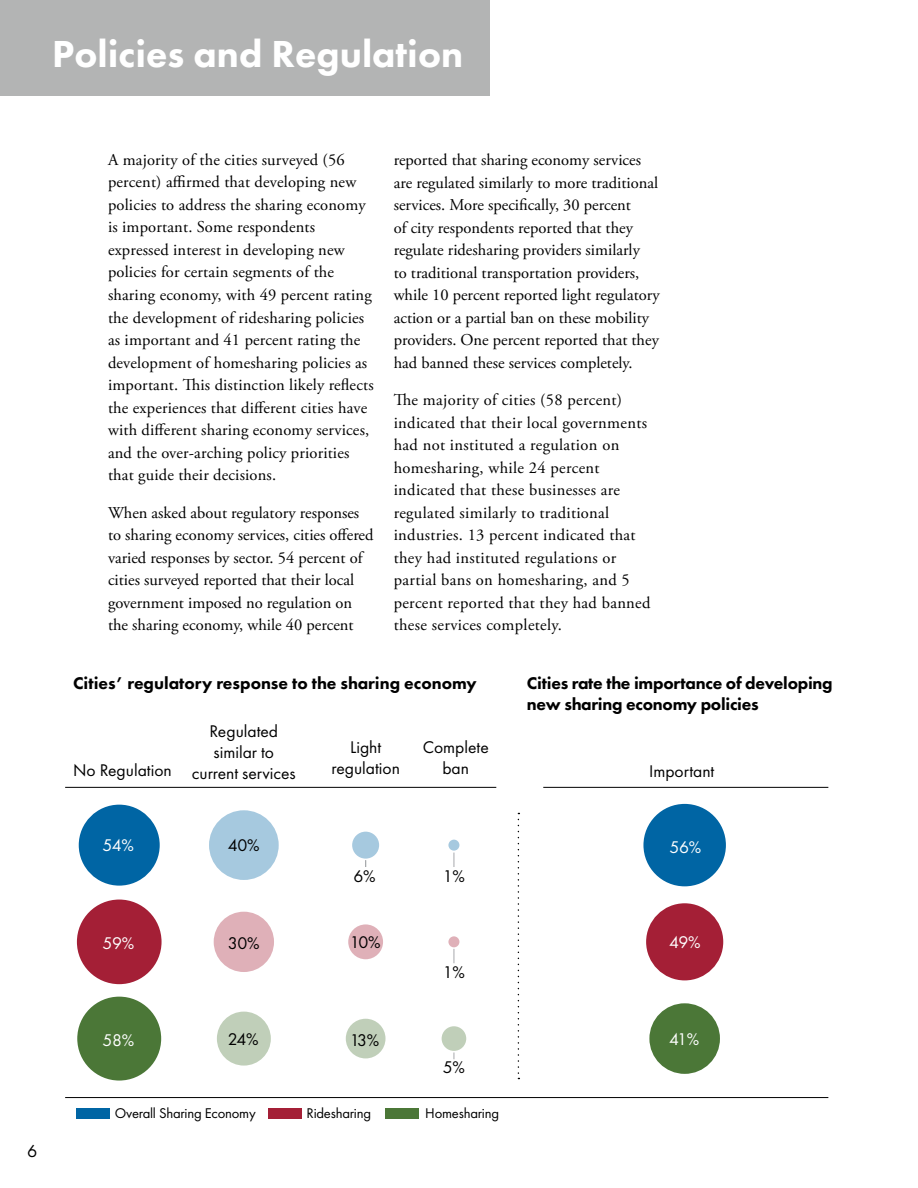
<style>
.page{position:relative;width:918px;height:1188px;background:#fff}
.page>*{position:absolute;margin:0;border:0;box-sizing:border-box;transform-origin:0 0}
.t1{font:800 39px "Futura PT";color:#fff}
.t2{font:18px "Futura PT";color:#000}
.t3{font:800 17.55px/21px "Futura PT";letter-spacing:-.015em;color:#000}
.t4{font:17.55px/21px "Futura PT";color:#000;text-align:center}
.t5{font:17.55px "Futura PT";letter-spacing:-.025em;color:#fff}
.t6{font:16.5px/22.5px "Adobe Garamond Pro";letter-spacing:.01em;color:#000}
.t7{font:14.7px "Futura PT";letter-spacing:-.015em;color:#000}
</style>
<div class="page">
<div style="left:0;top:0;width:490px;height:95px;background:#b3b4b4"></div>
<div style="left:643px;top:804px;width:83px;height:82px;background:#0065a4;border-radius:50%"></div>
<div style="left:646px;top:903px;width:77px;height:77px;background:#a41f36;border-radius:50%"></div>
<div style="left:649px;top:1003px;width:71px;height:71px;background:#4b7737;border-radius:50%"></div>
<div style="left:79px;top:805px;width:81px;height:81px;background:#0065a4;border-radius:50%"></div>
<div style="left:77px;top:900px;width:85px;height:84px;background:#a41f36;border-radius:50%"></div>
<div style="left:77px;top:997px;width:84px;height:84px;background:#4b7737;border-radius:50%"></div>
<div style="left:209px;top:810px;width:70px;height:70px;background:#a6c9df;border-radius:50%"></div>
<div style="left:214px;top:912px;width:60px;height:60px;background:#dfb0b8;border-radius:50%"></div>
<div style="left:217px;top:1012px;width:54px;height:54px;background:#c0cfb9;border-radius:50%"></div>
<div style="left:352px;top:832px;width:27px;height:27px;background:#a6c9df;border-radius:50%"></div>
<div style="left:348px;top:924px;width:35px;height:35px;background:#dfb0b8;border-radius:50%"></div>
<div style="left:346px;top:1019px;width:40px;height:39px;background:#c0cfb9;border-radius:50%"></div>
<div style="left:448px;top:840px;width:11px;height:11px;background:#a6c9df;border-radius:50%"></div>
<div style="left:448px;top:936px;width:11px;height:11px;background:#dfb0b8;border-radius:50%"></div>
<div style="left:442px;top:1026px;width:24px;height:25px;background:#c0cfb9;border-radius:50%"></div>
<svg style="left:518px;top:813px;width:1px;height:266px"></svg>
<div style="left:76px;top:1108px;width:34px;height:11px;background:#0065a4"></div>
<div style="left:268px;top:1108px;width:33px;height:11px;background:#a41f36"></div>
<div style="left:385px;top:1108px;width:34px;height:11px;background:#4b7737"></div>
<hr style="left:65px;top:1097px;width:763px;height:1px;background:#000">
<hr style="left:543px;top:787px;width:285px;height:1px;background:#000">
<hr style="left:65px;top:787px;width:431px;height:1px;background:#000">
<svg style="left:454px;top:853px;width:1px;height:14px"></svg>
<svg style="left:454px;top:949px;width:1px;height:14px"></svg>
<h1 class="t1" style="left:52px;top:30px;width:413px">Policies and Regulation</h1>
<p class="t2" style="left:27px;top:1140px;width:12px">6</p>
<p class="t6" style="left:108px;top:149px;width:267px">A majority of the cities surveyed (56 percent) affirmed that developing new policies to address the sharing economy is important. Some respondents expressed interest in developing new policies for certain segments of the sharing economy, with 49 percent rating the development of ridesharing policies as important and 41 percent rating the development of homesharing policies as important. This distinction likely reflects the experiences that different cities have with different sharing economy services, and the over-arching policy priorities that guide their decisions.</p>
<p class="t6" style="left:108px;top:502px;width:267px">When asked about regulatory responses to sharing economy services, cities offered varied responses by sector. 54 percent of cities surveyed reported that their local government imposed no regulation on the sharing economy, while 40 percent</p>
<p class="t6" style="left:394px;top:149px;width:268px">reported that sharing economy services are regulated similarly to more traditional services. More specifically, 30 percent<br>of city respondents reported that they regulate ridesharing providers similarly<br>to traditional transportation providers, while 10 percent reported light regulatory action or a partial ban on these mobility providers. One percent reported that they had banned these services completely.</p>
<p class="t6" style="left:394px;top:389px;width:258px">The majority of cities (58 percent) indicated that their local governments had not instituted a regulation on homesharing, while 24 percent indicated that these businesses are regulated similarly to traditional industries. 13 percent indicated that they had instituted regulations or partial bans on homesharing, and 5 percent reported that they had banned these services completely.</p>
<p class="t3" style="left:73px;top:672px;width:405px">Cities’ regulatory response to the sharing economy</p>
<p class="t4" style="left:73px;top:760px;width:100px">No Regulation</p>
<p class="t4" style="left:192px;top:721px;width:105px">Regulated similar to current services</p>
<p class="t4" style="left:332px;top:737px;width:70px">Light regulation</p>
<p class="t4" style="left:423px;top:737px;width:68px">Complete ban</p>
<p class="t3" style="left:527px;top:672px;width:307px">Cities rate the importance of developing new sharing economy policies</p>
<p class="t4" style="left:649px;top:761px;width:67px">Important</p>
<p class="t5" style="left:102px;top:835px;width:33px">54%</p>
<p class="t4" style="left:228px;top:835px;width:33px">40%</p>
<p class="t5" style="left:669px;top:837px;width:33px">56%</p>
<p class="t5" style="left:102px;top:933px;width:33px">59%</p>
<p class="t5" style="left:102px;top:1030px;width:33px">58%</p>
<p class="t4" style="left:228px;top:933px;width:33px">30%</p>
<p class="t4" style="left:354px;top:866px;width:24px">6%</p>
<p class="t4" style="left:443px;top:866px;width:24px">1%</p>
<p class="t4" style="left:350px;top:931px;width:32px">10%</p>
<p class="t4" style="left:443px;top:962px;width:24px">1%</p>
<p class="t4" style="left:228px;top:1029px;width:32px">24%</p>
<p class="t4" style="left:350px;top:1030px;width:31px">13%</p>
<p class="t4" style="left:443px;top:1057px;width:24px">5%</p>
<p class="t7" style="left:115px;top:1105px;width:143px">Overall Sharing Economy</p>
<p class="t7" style="left:307px;top:1105px;width:66px">Ridesharing</p>
<p class="t7" style="left:425px;top:1105px;width:75px">Homesharing</p>
<p class="t5" style="left:669px;top:932px;width:33px">49%</p>
<p class="t5" style="left:669px;top:1029px;width:32px">41%</p>
</div>
